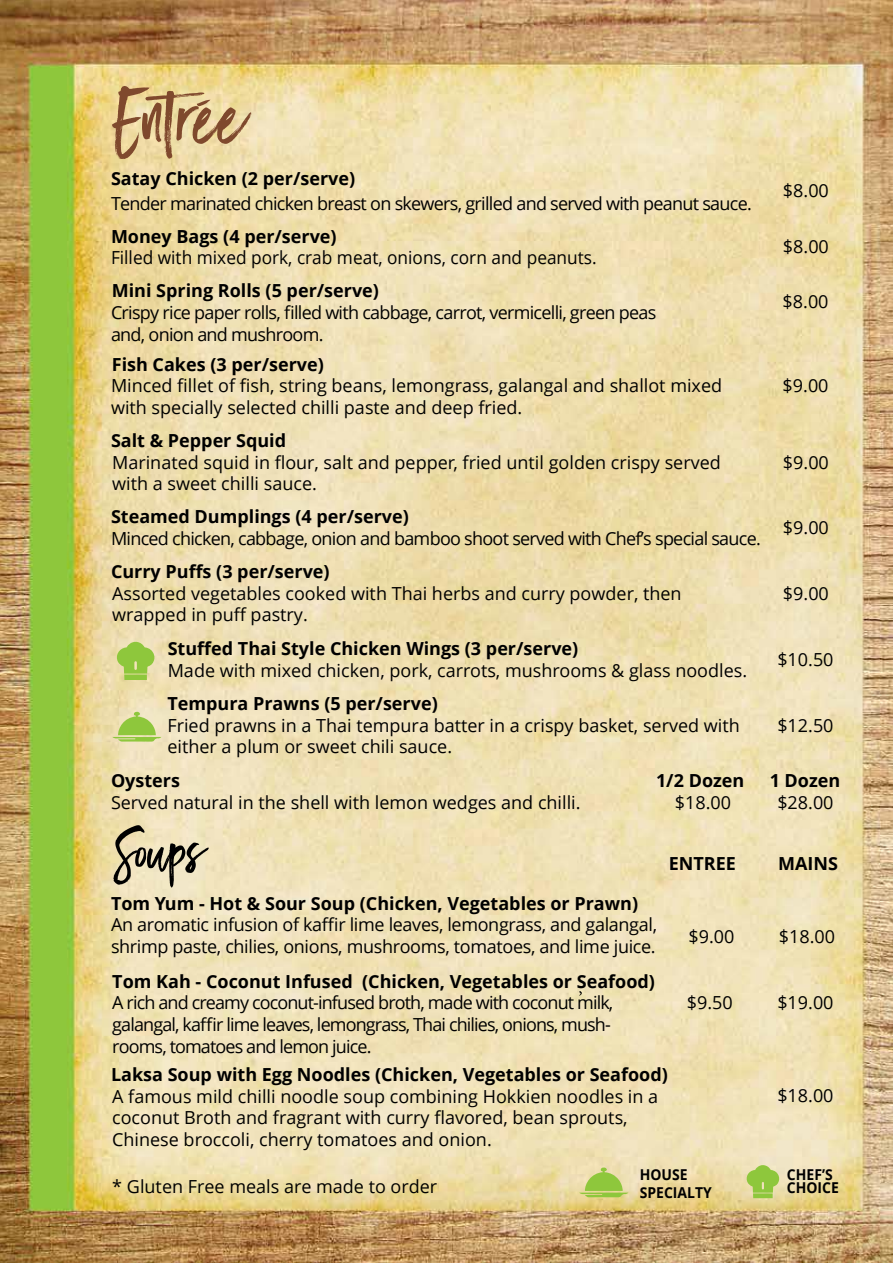
<style>
.page{position:relative;width:893px;height:1263px;background:#fff}
.page>*{position:absolute;margin:0;border:0;box-sizing:border-box;transform-origin:0 0}
.t1{font:73.2px "Black Diamond";color:#7f492d}
.t2{font:52.65px "Black Diamond";color:#000}
.t3{font:18px/21.6px "Open Sans";color:#000}
.t4{font:700 18px "Open Sans";color:#000}
.t5{font:18px/21.6px "Open Sans";letter-spacing:-.04em;color:#000}
.t6{font:18px/21.6px "Open Sans";letter-spacing:-.05em;color:#000}
.t7{font:18px/21.6px "Open Sans";letter-spacing:-.02em;color:#000}
.t8{font:18px "Open Sans";color:#000;scale:.96 1}
.t9{font:700 15px/18px "Open Sans";color:#000;scale:.93 1}
</style>
<div class="page">
<img style="left:0;top:1px;width:893px;height:1262px">
<svg style="left:579px;top:1167px;width:49px;height:30px"></svg>
<svg style="left:579px;top:991px;width:3px;height:4px"></svg>
<svg style="left:745px;top:1165px;width:34px;height:33px"></svg>
<svg style="left:115px;top:642px;width:39px;height:38px"></svg>
<svg style="left:112px;top:712px;width:49px;height:30px"></svg>
<h1 class="t1" style="left:111px;top:70px;width:139px">Entrée</h1>
<p class="t4" style="left:111px;top:166px;width:246px">Satay Chicken (2 per/serve)</p>
<p class="t5" style="left:111px;top:192px;width:642px">Tender marinated chicken breast on skewers, grilled and served with peanut sauce.</p>
<p class="t4" style="left:111px;top:223px;width:227px">Money Bags (4 per/serve)</p>
<p class="t8" style="left:111px;top:245px;width:508px">Filled with mixed pork, crab meat, onions, corn and peanuts.</p>
<p class="t4" style="left:112px;top:278px;width:269px">Mini Spring Rolls (5 per/serve)</p>
<p class="t5" style="left:111px;top:301px;width:547px">Crispy rice paper rolls, filled with cabbage, carrot, vermicelli, green peas and, onion and mushroom.</p>
<p class="t3" style="left:783px;top:179px;width:47px">$8.00</p>
<p class="t3" style="left:783px;top:236px;width:47px">$8.00</p>
<p class="t3" style="left:783px;top:290px;width:47px">$8.00</p>
<p class="t4" style="left:112px;top:351px;width:214px">Fish Cakes (3 per/serve)</p>
<p class="t3" style="left:111px;top:374px;width:613px">Minced fillet of fish, string beans, lemongrass, galangal and shallot mixed with specially selected chilli paste and deep fried.</p>
<p class="t3" style="left:783px;top:374px;width:47px">$9.00</p>
<p class="t4" style="left:111px;top:428px;width:177px">Salt &amp; Pepper Squid</p>
<p class="t3" style="left:112px;top:451px;width:610px">Marinated squid in flour, salt and pepper, fried until golden crispy served with a sweet chilli sauce.</p>
<p class="t3" style="left:783px;top:451px;width:47px">$9.00</p>
<p class="t4" style="left:111px;top:504px;width:299px">Steamed Dumplings (4 per/serve)</p>
<p class="t5" style="left:111px;top:527px;width:651px">Minced chicken, cabbage, onion and bamboo shoot served with Chef’s special sauce.</p>
<p class="t4" style="left:111px;top:559px;width:220px">Curry Puffs (3 per/serve)</p>
<p class="t3" style="left:112px;top:582px;width:571px">Assorted vegetables cooked with Thai herbs and curry powder, then wrapped in puff pastry.</p>
<p class="t4" style="left:168px;top:636px;width:412px">Stuffed Thai Style Chicken Wings (3 per/serve)</p>
<p class="t3" style="left:168px;top:659px;width:581px">Made with mixed chicken, pork, carrots, mushrooms &amp; glass noodles.</p>
<p class="t4" style="left:167px;top:691px;width:272px">Tempura Prawns (5 per/serve)</p>
<p class="t3" style="left:167px;top:714px;width:574px">Fried prawns in a Thai tempura batter in a crispy basket, served with either a plum or sweet chili sauce.</p>
<p class="t3" style="left:783px;top:516px;width:47px">$9.00</p>
<p class="t3" style="left:783px;top:582px;width:47px">$9.00</p>
<p class="t3" style="left:777px;top:648px;width:58px">$10.50</p>
<p class="t3" style="left:777px;top:714px;width:58px">$12.50</p>
<p class="t4" style="left:111px;top:768px;width:71px">Oysters</p>
<p class="t3" style="left:111px;top:791px;width:471px">Served natural in the shell with lemon wedges and chilli.</p>
<h2 class="t2" style="left:111px;top:819px;width:97px">Soups</h2>
<p class="t4" style="left:656px;top:768px;width:90px">1/2 Dozen</p>
<p class="t4" style="left:770px;top:768px;width:72px">1 Dozen</p>
<p class="t3" style="left:675px;top:791px;width:58px">$18.00</p>
<p class="t3" style="left:777px;top:791px;width:58px">$28.00</p>
<p class="t4" style="left:669px;top:851px;width:69px">ENTREE</p>
<p class="t4" style="left:778px;top:851px;width:61px">MAINS</p>
<p class="t4" style="left:111px;top:890px;width:529px">Tom Yum - Hot &amp; Sour Soup (Chicken, Vegetables or Prawn)</p>
<p class="t7" style="left:111px;top:914px;width:548px">An aromatic infusion of kaffir lime leaves, lemongrass, and galangal, shrimp paste, chilies, onions, mushrooms, tomatoes, and lime juice.</p>
<p class="t4" style="left:112px;top:968px;width:544px">Tom Kah - Coconut Infused (Chicken, Vegetables or Seafood)</p>
<p class="t6" style="left:112px;top:992px;width:502px">A rich and creamy coconut-infused broth, made with coconut milk, galangal, kaffir lime leaves, lemongrass, Thai chilies, onions, mush&shy;rooms, tomatoes and lemon juice.</p>
<p class="t4" style="left:111px;top:1061px;width:558px">Laksa Soup with Egg Noodles (Chicken, Vegetables or Seafood)</p>
<p class="t3" style="left:112px;top:1085px;width:548px">A famous mild chilli noodle soup combining Hokkien noodles in a coconut Broth and fragrant with curry flavored, bean sprouts,<br>Chinese broccoli, cherry tomatoes and onion.</p>
<p class="t3" style="left:688px;top:925px;width:47px">$9.00</p>
<p class="t3" style="left:779px;top:925px;width:58px">$18.00</p>
<p class="t3" style="left:687px;top:992px;width:47px">$9.50</p>
<p class="t3" style="left:777px;top:992px;width:58px">$19.00</p>
<p class="t3" style="left:777px;top:1085px;width:58px">$18.00</p>
<p class="t3" style="left:112px;top:1175px;width:326px">* Gluten Free meals are made to order</p>
<p class="t9" style="left:640px;top:1165px;width:79px">HOUSE<br>SPECIALTY</p>
<p class="t9" style="left:787px;top:1167px;width:57px;line-height:13.5px">CHEF’S<br>CHOICE</p>
</div>
